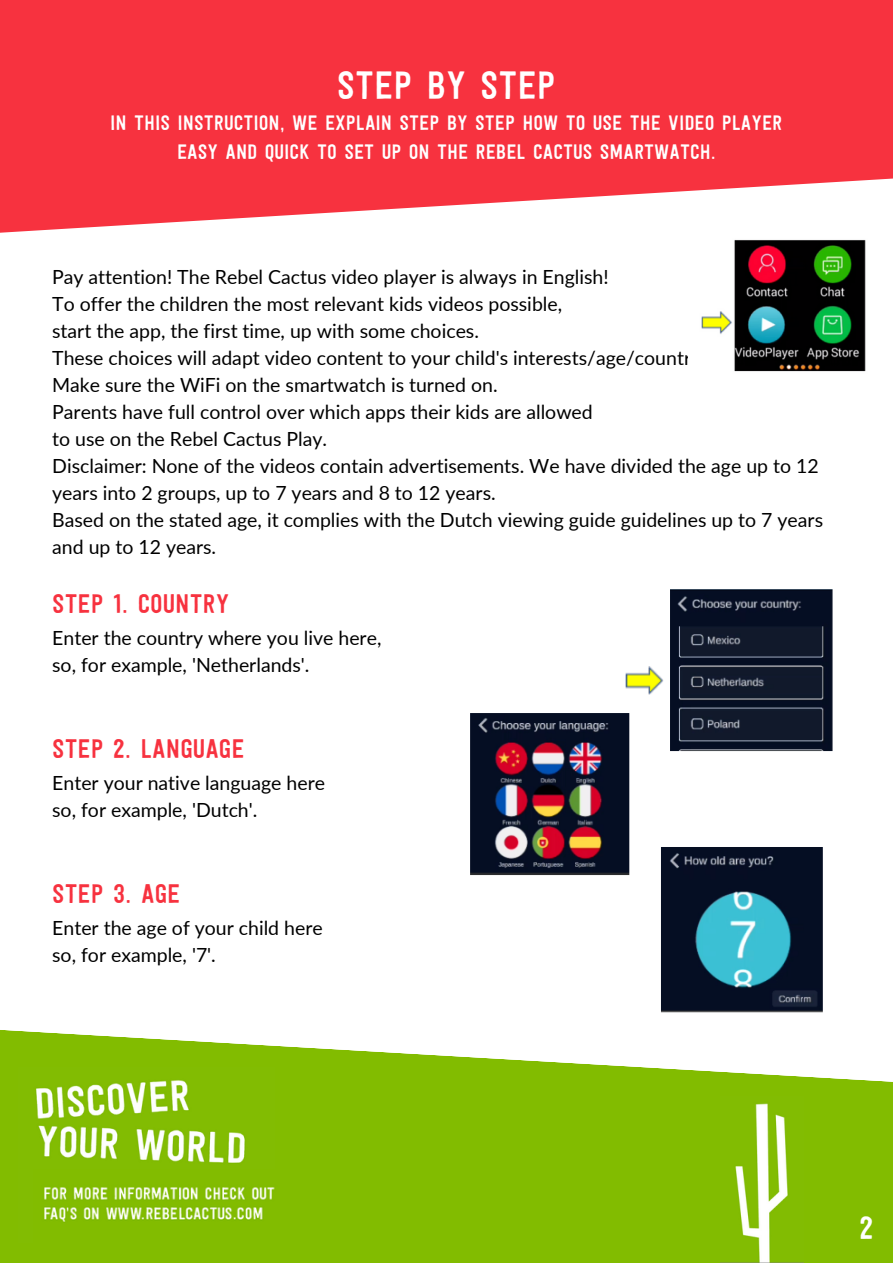
<style>
.page{position:relative;width:893px;height:1264px;background:#fff}
.page>*{position:absolute;margin:0;border:0;box-sizing:border-box;transform-origin:0 0}
.t1{font:39.75px "Festivo Letters No 19";color:#fff}
.t2{font:32.25px "Festivo Letters No 19";color:#fff}
.t3{font:27px "Festivo Letters No 19";color:#f7323f}
.t4{font:21px/29.2px "Festivo Letters No 19";color:#fff;text-align:center}
.t5{font:19.5px/27px "Lato";color:#000}
</style>
<div class="page">
<svg style="left:0;top:0;width:892px;height:233px;background:#f74854"></svg>
<svg style="left:0;top:1030px;width:892px;height:232px;fill:#82bc00"></svg>
<img style="left:720px;top:1096px;width:83px;height:166px">
<img style="left:19px;top:1067px;width:256px;height:175px">
<img style="left:688px;top:225px;width:185px;height:147px">
<img style="left:470px;top:589px;width:363px;height:424px">
<img style="left:33px;top:1169px;width:256px;height:73px">
<h1 class="t1" style="left:337px;top:69px;width:220px">STEP BY STEP</h1>
<p class="t4" style="left:110px;top:110px;width:673px">IN THIS INSTRUCTION, WE EXPLAIN STEP BY STEP HOW TO USE THE VIDEO PLAYER<br>EASY AND QUICK TO SET UP ON THE REBEL CACTUS SMARTWATCH.</p>
<p class="t5" style="left:52px;top:263px;width:772px">Pay attention! The Rebel Cactus video player is always in English!<br>To offer the children the most relevant kids videos possible,<br>start the app, the first time, up with some choices.<br>These choices will adapt video content to your child's interests/age/country.<br>Make sure the WiFi on the smartwatch is turned on.<br>Parents have full control over which apps their kids are allowed<br>to use on the Rebel Cactus Play.<br>Disclaimer: None of the videos contain advertisements. We have divided the age up to 12 years into 2 groups, up to 7 years and 8 to 12 years.<br>Based on the stated age, it complies with the Dutch viewing guide guidelines up to 7 years and up to 12 years.</p>
<h3 class="t3" style="left:52px;top:592px;width:178px">STEP 1. COUNTRY</h3>
<p class="t5" style="left:52px;top:624px;width:331px">Enter the country where you live here, so, for example, 'Netherlands'.</p>
<h3 class="t3" style="left:52px;top:737px;width:194px">STEP 2. LANGUAGE</h3>
<p class="t5" style="left:52px;top:769px;width:274px">Enter your native language here so, for example, 'Dutch'.</p>
<h3 class="t3" style="left:52px;top:882px;width:130px">STEP 3. AGE</h3>
<p class="t5" style="left:52px;top:914px;width:272px">Enter the age of your child here so, for example, '7'.</p>
<h2 class="t2" style="left:859px;top:1214px;width:15px">2</h2>
</div>
